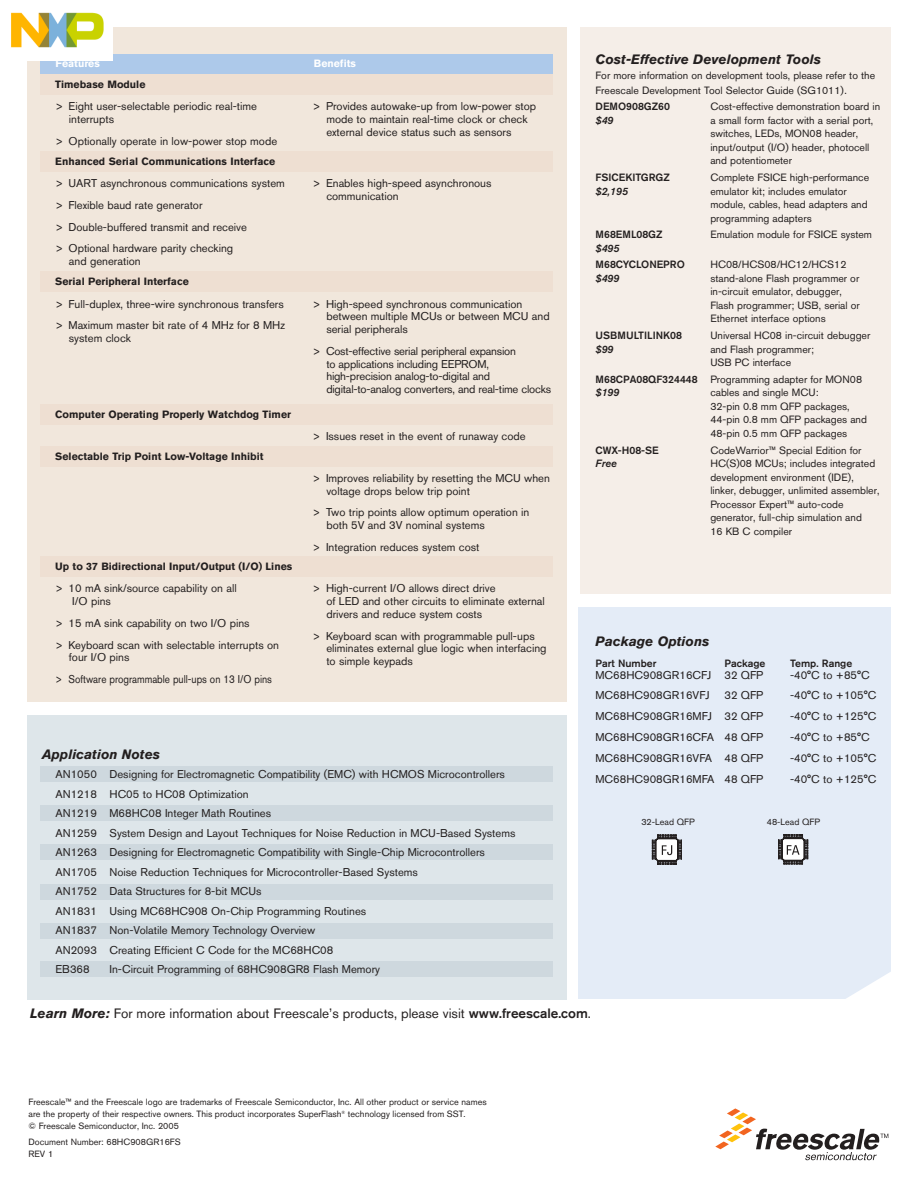
<style>
.page{position:relative;width:918px;height:1188px;background:#fff}
.page>*{position:absolute;margin:0;border:0;box-sizing:border-box;transform-origin:0 0}
.t1{font:13.5px "Akzidenz Grotesk BQ";color:#231f1f}
.t2{font:italic 700 13.5px "Akzidenz Grotesk BQ";color:#231f1f}
.t3{font:11.25px/12.8px "Akzidenz Grotesk BQ";color:#231f1f}
.t4{font:11.25px/12.8px "Akzidenz Grotesk BQ";letter-spacing:-.02em;color:#231f1f}
.t5{font:10.5px/13.5px "Akzidenz Grotesk BQ";color:#231f1f}
.t6{font:700 10.5px "Akzidenz Grotesk BQ";color:#231f1f}
.t7{font:500 10.5px "Akzidenz Grotesk BQ";color:#231f1f}
.t8{font:italic 10.5px "Akzidenz Grotesk BQ Med";color:#231f1f}
.t9{font:700 10.5px "Akzidenz Grotesk BQ";color:#fff}
.t10{font:9px/12px "Akzidenz Grotesk BQ";color:#231f1f}
.s1{font-weight:500}
.s2{font-weight:700;font-style:italic}
</style>
<div class="page">
<div style="left:579px;top:608px;width:312px;height:391px;background:#e4ecf7"></div>
<div style="left:27px;top:716px;width:540px;height:284px;background:#dee6ea"></div>
<div style="left:40px;top:766px;width:514px;height:16px;background:#ced8de"></div>
<div style="left:40px;top:805px;width:514px;height:16px;background:#ced8de"></div>
<div style="left:40px;top:844px;width:514px;height:16px;background:#ced8de"></div>
<div style="left:40px;top:884px;width:514px;height:15px;background:#ced8de"></div>
<div style="left:40px;top:923px;width:514px;height:16px;background:#ced8de"></div>
<div style="left:27px;top:27px;width:540px;height:675px;background:#f1e7dc"></div>
<div style="left:580px;top:27px;width:311px;height:567px;background:#f5eee8"></div>
<div style="left:40px;top:54px;width:514px;height:20px;background:#adc9ea"></div>
<svg style="left:715px;top:972px;width:176px;height:189px"></svg>
<div style="left:40px;top:74px;width:514px;height:21px;background:#eedfd2"></div>
<div style="left:40px;top:151px;width:514px;height:20px;background:#eedfd2"></div>
<div style="left:40px;top:271px;width:514px;height:21px;background:#eedfd2"></div>
<div style="left:40px;top:404px;width:514px;height:20px;background:#eedfd2"></div>
<div style="left:40px;top:446px;width:514px;height:20px;background:#eedfd2"></div>
<div style="left:40px;top:556px;width:514px;height:21px;background:#eedfd2"></div>
<div style="left:40px;top:961px;width:514px;height:16px;background:#ced8de"></div>
<svg style="left:652px;top:835px;width:30px;height:29px"></svg>
<svg style="left:778px;top:834px;width:30px;height:30px"></svg>
<img style="left:11px;top:12px;width:101px;height:48px">
<p class="t9" style="left:56px;top:60px;width:46px">Features</p>
<p class="t9" style="left:314px;top:60px;width:43px">Benefits</p>
<p class="t6" style="left:55px;top:81px;width:92px">Timebase Module</p>
<p class="t3" style="left:69px;top:101px;width:190px;text-indent:-14px">&gt; Eight user-selectable periodic real-time interrupts</p>
<p class="t3" style="left:55px;top:136px;width:224px">&gt; Optionally operate in low-power stop mode</p>
<p class="t6" style="left:55px;top:157px;width:222px">Enhanced Serial Communications Interface</p>
<p class="t3" style="left:55px;top:174px;width:231px;line-height:21.8px">&gt; UART asynchronous communications system &gt; Flexible baud rate generator<br>&gt; Double-buffered transmit and receive<br>&gt; Optional hardware parity checking</p>
<p class="t3" style="left:69px;top:256px;width:73px">and generation</p>
<p class="t6" style="left:55px;top:278px;width:135px">Serial Peripheral Interface</p>
<p class="t3" style="left:55px;top:294px;width:232px;line-height:21.8px">&gt; Full-duplex, three-wire synchronous transfers &gt; Maximum master bit rate of 4 MHz for 8 MHz</p>
<p class="t3" style="left:69px;top:333px;width:64px">system clock</p>
<p class="t6" style="left:55px;top:410px;width:237px">Computer Operating Properly Watchdog Timer</p>
<p class="t6" style="left:55px;top:452px;width:210px">Selectable Trip Point Low-Voltage Inhibit</p>
<p class="t6" style="left:55px;top:563px;width:239px">Up to 37 Bidirectional Input/Output (I/O) Lines</p>
<p class="t3" style="left:72px;top:583px;width:166px;text-indent:-17px">&gt; 10 mA sink/source capability on all<br>I/O pins</p>
<p class="t3" style="left:55px;top:613px;width:226px;line-height:21.8px">&gt; 15 mA sink capability on two I/O pins<br>&gt; Keyboard scan with selectable interrupts on</p>
<p class="t3" style="left:55px;top:648px;width:218px;line-height:21.8px;text-indent:14px">four I/O pins<br>&gt; Software programmable pull-ups on 13 I/O pins</p>
<p class="t3" style="left:326px;top:101px;width:211px;text-indent:-14px">&gt; Provides autowake-up from low-power stop mode to maintain real-time clock or check external device status such as sensors</p>
<p class="t3" style="left:326px;top:178px;width:167px;text-indent:-14px">&gt; Enables high-speed asynchronous communication</p>
<p class="t3" style="left:326px;top:299px;width:225px;text-indent:-14px">&gt; High-speed synchronous communication between multiple MCUs or between MCU and serial peripherals</p>
<p class="t4" style="left:326px;top:346px;width:226px;text-indent:-14px">&gt; Cost-effective serial peripheral expansion<br>to applications including EEPROM, high-precision analog-to-digital and digital-to-analog converters, and real-time clocks</p>
<p class="t3" style="left:313px;top:431px;width:215px">&gt; Issues reset in the event of runaway code</p>
<p class="t3" style="left:326px;top:473px;width:225px;text-indent:-14px">&gt; Improves reliability by resetting the MCU when voltage drops below trip point</p>
<p class="t3" style="left:326px;top:507px;width:205px;text-indent:-14px">&gt; Two trip points allow optimum operation in both 5V and 3V nominal systems</p>
<p class="t3" style="left:313px;top:542px;width:169px">&gt; Integration reduces system cost</p>
<p class="t3" style="left:326px;top:583px;width:220px;text-indent:-14px">&gt; High-current I/O allows direct drive<br>of LED and other circuits to eliminate external drivers and reduce system costs</p>
<p class="t3" style="left:326px;top:631px;width:222px;text-indent:-14px">&gt; Keyboard scan with programmable pull-ups eliminates external glue logic when interfacing to simple keypads</p>
<p class="t2" style="left:42px;top:749px;width:120px">Application Notes</p>
<p class="t3" style="left:56px;top:766px;width:462px;line-height:19.5px">AN1050 Designing for Electromagnetic Compatibility (EMC) with HCMOS Microcontrollers AN1218 HC05 to HC08 Optimization<br>AN1219 M68HC08 Integer Math Routines<br>AN1259 System Design and Layout Techniques for Noise Reduction in MCU-Based Systems AN1263 Designing for Electromagnetic Compatibility with Single-Chip Microcontrollers AN1705 Noise Reduction Techniques for Microcontroller-Based Systems<br>AN1752 Data Structures for 8-bit MCUs<br>AN1831 Using MC68HC908 On-Chip Programming Routines<br>AN1837 Non-Volatile Memory Technology Overview<br>AN2093 Creating Efficient C Code for the MC68HC08<br>EB368</p>
<p class="t3" style="left:110px;top:964px;width:272px">In-Circuit Programming of 68HC908GR8 Flash Memory</p>
<p class="t2" style="left:596px;top:54px;width:227px">Cost-Effective Development Tools</p>
<p class="t5" style="left:596px;top:69px;width:281px;line-height:15px">For more information on development tools, please refer to the<br>Freescale Development Tool Selector Guide (SG1011).</p>
<p class="t7" style="left:596px;top:103px;width:76px">DEMO908GZ60</p>
<p class="t5" style="left:710px;top:101px;width:171px">Cost-effective demonstration board in</p>
<p class="t8" style="left:596px;top:116px;width:19px">$49</p>
<p class="t5" style="left:710px;top:115px;width:164px">a small form factor with a serial port, switches, LEDs, MON08 header, input/output (I/O) header, photocell and potentiometer</p>
<p class="t7" style="left:596px;top:174px;width:76px">FSICEKITGRGZ</p>
<p class="t5" style="left:710px;top:172px;width:160px">Complete FSICE high-performance</p>
<p class="t8" style="left:596px;top:187px;width:34px">$2,195</p>
<p class="t5" style="left:710px;top:185px;width:159px">emulator kit; includes emulator module, cables, head adapters and programming adapters</p>
<p class="t7" style="left:596px;top:231px;width:68px">M68EML08GZ</p>
<p class="t5" style="left:710px;top:229px;width:163px">Emulation module for FSICE system</p>
<p class="t8" style="left:596px;top:244px;width:25px">$495</p>
<p class="t7" style="left:596px;top:261px;width:91px">M68CYCLONEPRO</p>
<p class="t5" style="left:710px;top:259px;width:138px">HC08/HCS08/HC12/HCS12</p>
<p class="t8" style="left:596px;top:275px;width:25px">$499</p>
<p class="t5" style="left:710px;top:273px;width:151px">stand-alone Flash programmer or in-circuit emulator, debugger,<br>Flash programmer; USB, serial or<br>Ethernet interface options</p>
<p class="t7" style="left:596px;top:332px;width:88px">USBMULTILINK08</p>
<p class="t5" style="left:710px;top:330px;width:161px">Universal HC08 in-circuit debugger</p>
<p class="t8" style="left:596px;top:345px;width:19px">$99</p>
<p class="t5" style="left:710px;top:343px;width:105px">and Flash programmer;<br>USB PC interface</p>
<p class="t5" style="left:596px;top:374px;width:268px"><span class="s1">M68CPA08QF324448</span> Programming adapter for MON08</p>
<p class="t8" style="left:596px;top:389px;width:25px">$199</p>
<p class="t5" style="left:710px;top:387px;width:158px">cables and single MCU:<br>32-pin 0.8 mm QFP packages,<br>44-pin 0.8 mm QFP packages and<br>48-pin 0.5 mm QFP packages</p>
<p class="t7" style="left:596px;top:446px;width:65px">CWX-H08-SE</p>
<p class="t5" style="left:710px;top:444px;width:153px">CodeWarrior™ Special Edition for</p>
<p class="t8" style="left:596px;top:460px;width:23px">Free</p>
<p class="t5" style="left:710px;top:458px;width:171px">HC(S)08 MCUs; includes integrated development environment (IDE), linker, debugger, unlimited assembler,<br>Processor Expert™ auto-code generator, full-chip simulation and<br>16 KB C compiler</p>
<p class="t2" style="left:596px;top:636px;width:116px">Package Options</p>
<p class="t7" style="left:596px;top:659px;width:63px">Part Number</p>
<p class="t7" style="left:724px;top:659px;width:43px">Package</p>
<p class="t7" style="left:790px;top:659px;width:64px">Temp. Range</p>
<p class="t3" style="left:596px;top:669px;width:169px">MC68HC908GR16CFJ 32 QFP</p>
<p class="t3" style="left:790px;top:669px;width:81px">-40°C to +85°C</p>
<p class="t3" style="left:596px;top:690px;width:116px">MC68HC908GR16VFJ</p>
<p class="t3" style="left:724px;top:690px;width:40px">32 QFP</p>
<p class="t3" style="left:790px;top:690px;width:88px">-40°C to +105°C</p>
<p class="t3" style="left:596px;top:711px;width:169px">MC68HC908GR16MFJ 32 QFP</p>
<p class="t3" style="left:790px;top:711px;width:88px">-40°C to +125°C</p>
<p class="t3" style="left:596px;top:732px;width:169px">MC68HC908GR16CFA 48 QFP</p>
<p class="t3" style="left:790px;top:732px;width:81px">-40°C to +85°C</p>
<p class="t3" style="left:596px;top:753px;width:169px">MC68HC908GR16VFA 48 QFP</p>
<p class="t3" style="left:790px;top:753px;width:88px">-40°C to +105°C</p>
<p class="t3" style="left:596px;top:774px;width:169px">MC68HC908GR16MFA 48 QFP</p>
<p class="t3" style="left:790px;top:774px;width:88px">-40°C to +125°C</p>
<p class="t10" style="left:641px;top:816px;width:55px">32-Lead QFP</p>
<p class="t10" style="left:767px;top:816px;width:55px">48-Lead QFP</p>
<p class="t1" style="left:30px;top:1009px;width:563px"><span class="s2">Learn More:</span> For more information about Freescale’s products, please visit <span class="s1">www.freescale.com</span>.</p>
<p class="t10" style="left:28px;top:1097px;width:460px">Freescale™ and the Freescale logo are trademarks of Freescale Semiconductor, Inc. All other product or service names are the property of their respective owners. This product incorporates SuperFlash<sup>®</sup> technology licensed from SST.<br>© Freescale Semiconductor, Inc. 2005</p>
<p class="t10" style="left:28px;top:1137px;width:154px">Document Number: 68HC908GR16FS<br>REV 1</p>
</div>
